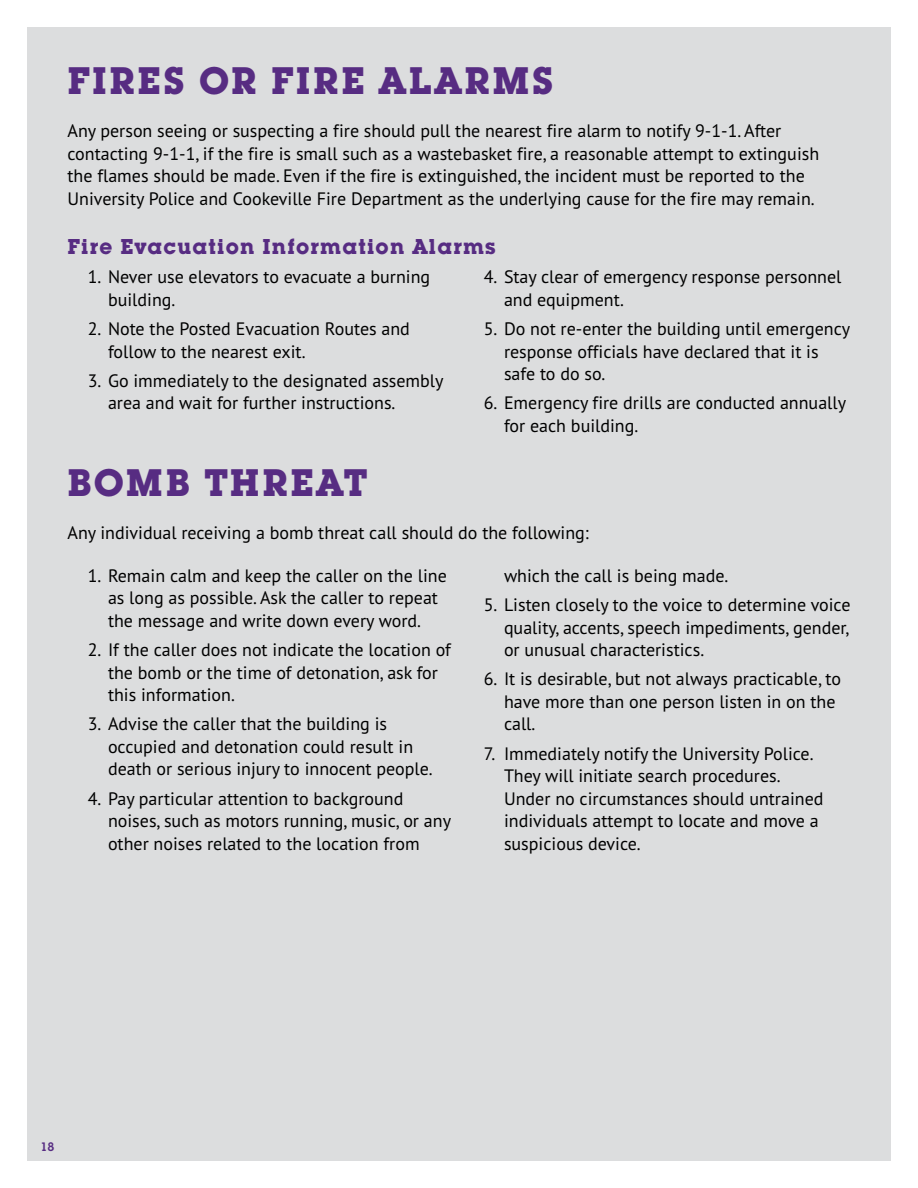
<style>
.page{position:relative;width:918px;height:1188px;background:#fff}
.page>*{position:absolute;margin:0;border:0;box-sizing:border-box;transform-origin:0 0}
.t1{font:700 37.5px "Lubalin Graph Std";letter-spacing:.07em;color:#572c82}
.t2{font:700 21px "Lubalin Graph Std";letter-spacing:.06em;color:#572c82}
.t3{font:18px/22.5px "PT Sans Pro";color:#000}
.t4{font:600 12px "Lubalin Graph Std";color:#572c82}
</style>
<div class="page">
<div style="left:27px;top:27px;width:864px;height:1134px;background:#dcddde"></div>
<h1 class="t1" style="left:68px;top:57px;width:487px">FIRES OR FIRE ALARMS</h1>
<p class="t3" style="left:68px;top:119px;width:753px">Any person seeing or suspecting a fire should pull the nearest fire alarm to notify 9-1-1. After contacting 9-1-1, if the fire is small such as a wastebasket fire, a reasonable attempt to extinguish the flames should be made. Even if the fire is extinguished, the incident must be reported to the University Police and Cookeville Fire Department as the underlying cause for the fire may remain.</p>
<p class="t2" style="left:68px;top:233px;width:430px">Fire Evacuation Information Alarms</p>
<p class="t3" style="left:108px;top:265px;width:324px;text-indent:-20px">1. Never use elevators to evacuate a burning building.</p>
<p class="t3" style="left:108px;top:317px;width:304px;text-indent:-20px">2. Note the Posted Evacuation Routes and follow to the nearest exit.</p>
<p class="t3" style="left:108px;top:369px;width:337px;text-indent:-20px">3. Go immediately to the designated assembly area and wait for further instructions.</p>
<p class="t3" style="left:504px;top:265px;width:339px;text-indent:-20px">4. Stay clear of emergency response personnel and equipment.</p>
<p class="t3" style="left:504px;top:317px;width:348px;text-indent:-20px">5. Do not re-enter the building until emergency response officials have declared that it is safe to do so.</p>
<p class="t3" style="left:504px;top:391px;width:344px;text-indent:-20px">6. Emergency fire drills are conducted annually for each building.</p>
<h1 class="t1" style="left:68px;top:459px;width:301px">BOMB THREAT</h1>
<p class="t3" style="left:68px;top:521px;width:523px">Any individual receiving a bomb threat call should do the following:</p>
<p class="t3" style="left:108px;top:564px;width:340px;text-indent:-20px">1. Remain calm and keep the caller on the line as long as possible. Ask the caller to repeat the message and write down every word.</p>
<p class="t3" style="left:108px;top:638px;width:344px;text-indent:-20px">2. If the caller does not indicate the location of the bomb or the time of detonation, ask for this information.</p>
<p class="t3" style="left:108px;top:712px;width:326px;text-indent:-20px">3. Advise the caller that the building is occupied and detonation could result in death or serious injury to innocent people.</p>
<p class="t3" style="left:108px;top:786px;width:345px;text-indent:-20px">4. Pay particular attention to background noises, such as motors running, music, or any other noises related to the location from</p>
<p class="t3" style="left:504px;top:564px;width:226px">which the call is being made.</p>
<p class="t3" style="left:504px;top:593px;width:348px;text-align:justify;text-indent:-20px">5. Listen closely to the voice to determine voice quality, accents, speech impediments, gender, or unusual characteristics.</p>
<p class="t3" style="left:504px;top:667px;width:339px;text-indent:-20px">6. It is desirable, but not always practicable, to have more than one person listen in on the call.</p>
<p class="t3" style="left:504px;top:741px;width:321px;text-indent:-20px">7. Immediately notify the University Police.<br>They will initiate search procedures.<br>Under no circumstances should untrained individuals attempt to locate and move a suspicious device.</p>
<p class="t4" style="left:40px;top:1139px;width:15px">18</p>
</div>
